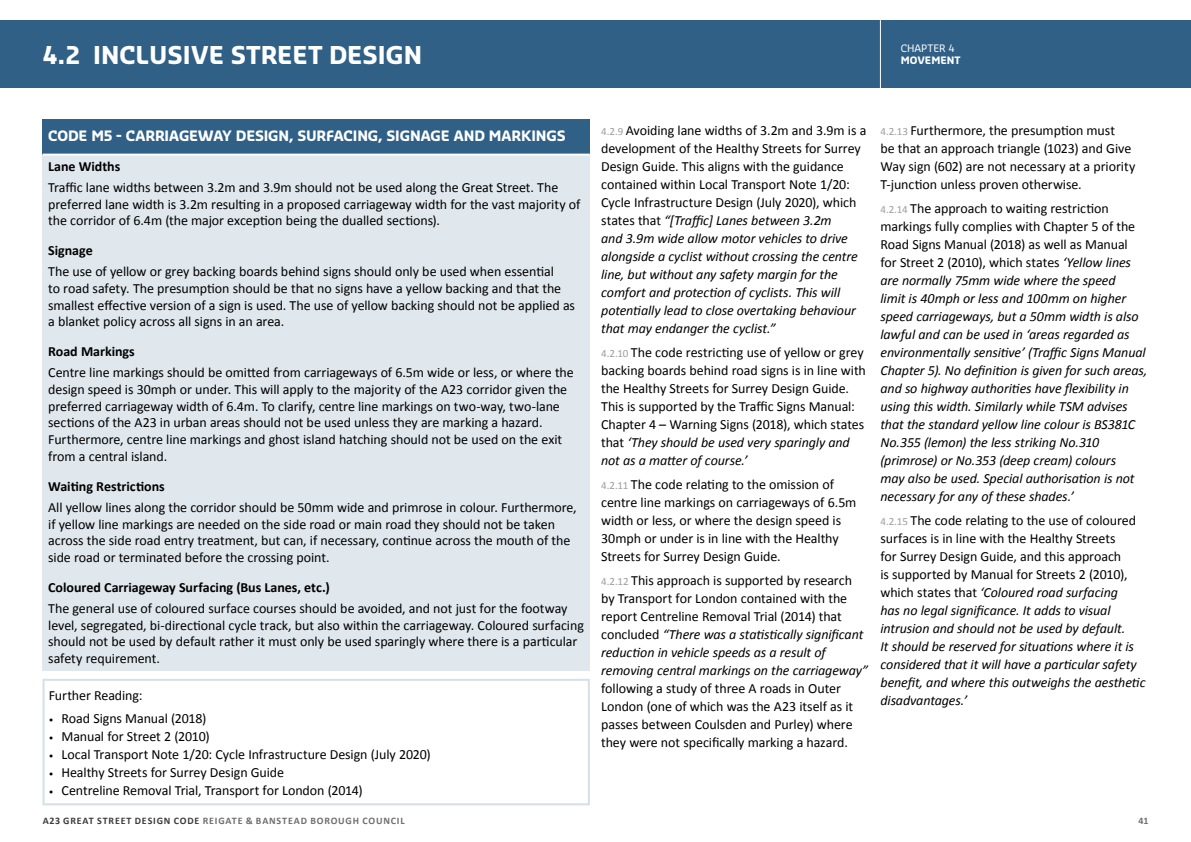
<style>
.page{position:relative;width:1191px;height:842px;background:#fff}
.page>*{position:absolute;margin:0;border:0;box-sizing:border-box;transform-origin:0 0}
.t1{font:700 24px "Sansa Pro";color:#fff}
.t2{font:14px/18px "Calibri";letter-spacing:-.005em;color:#000}
.t3{font:italic 14px/18px "Calibri";letter-spacing:-.005em;color:#000}
.t4{font:700 14px "Calibri";color:#000}
.t5{font:700 14px "Sansa Pro";letter-spacing:-.015em;color:#fff}
.t6{font:700 10px "Calibri";letter-spacing:.08em;color:#706f6f}
.t7{font:10px "Sansa Pro";color:#fff}
.t8{font:700 10px "Sansa Pro";color:#fff}
.s1{font-family:"DIN";font-size:9px}
.s2{color:#3c3c3b}
.s3{font-style:normal;font-size:11px;color:#9d9d9c}
.s4{font-style:normal}
.s5{font-size:11px;color:#9d9d9c}
.s6{font-style:italic}
</style>
<div class="page">
<div style="left:0;top:20px;width:1191px;height:68px;background:#306086"></div>
<hr style="left:880px;top:20px;width:1px;height:68px;background:#fff">
<div style="left:43px;top:119px;width:547px;height:36px;background:#306086"></div>
<div style="left:43px;top:155px;width:547px;height:515px;background:#e0e7ed"></div>
<hr style="left:43px;top:154px;width:547px;height:2px;background:#fff">
<div style="left:43px;top:679px;width:547px;height:126px;border:2px solid #d6dfe7"></div>
<h1 class="t1" style="left:43px;top:39px;width:381px">4.2 INCLUSIVE STREET DESIGN</h1>
<p class="t7" style="left:900px;top:42px;width:55px">CHAPTER 4</p>
<p class="t8" style="left:900px;top:54px;width:61px">MOVEMENT</p>
<p class="t5" style="left:48px;top:126px;width:519px">CODE M5 - CARRIAGEWAY DESIGN, SURFACING, SIGNAGE AND MARKINGS</p>
<p class="t4" style="left:48px;top:157px;width:74px">Lane Widths</p>
<p class="t2" style="left:48px;top:178px;width:533px;line-height:16.8px">Traffic lane widths between 3.2m and 3.9m should not be used along the Great Street. The preferred lane width is 3.2m resulting in a proposed carriageway width for the vast majority of the corridor of 6.4m (the major exception being the dualled sections).</p>
<p class="t4" style="left:48px;top:242px;width:46px">Signage</p>
<p class="t2" style="left:48px;top:262px;width:528px;line-height:16.8px">The use of yellow or grey backing boards behind signs should only be used when essential<br>to road safety. The presumption should be that no signs have a yellow backing and that the smallest effective version of a sign is used. The use of yellow backing should not be applied as a blanket policy across all signs in an area.</p>
<p class="t4" style="left:48px;top:343px;width:88px">Road Markings</p>
<p class="t2" style="left:48px;top:363px;width:527px;line-height:16.8px">Centre line markings should be omitted from carriageways of 6.5m wide or less, or where the design speed is 30mph or under. This will apply to the majority of the A23 corridor given the preferred carriageway width of 6.4m. To clarify, centre line markings on two-way, two-lane sections of the A23 in urban areas should not be used unless they are marking a hazard.<br>Furthermore, centre line markings and ghost island hatching should not be used on the exit from a central island.</p>
<p class="t4" style="left:48px;top:477px;width:118px">Waiting Restrictions</p>
<p class="t2" style="left:48px;top:498px;width:530px;line-height:16.8px">All yellow lines along the corridor should be 50mm wide and primrose in colour. Furthermore, if yellow line markings are needed on the side road or main road they should not be taken across the side road entry treatment, but can, if necessary, continue across the mouth of the side road or terminated before the crossing point.</p>
<p class="t4" style="left:48px;top:578px;width:283px">Coloured Carriageway Surfacing (Bus Lanes, etc.)</p>
<p class="t2" style="left:48px;top:599px;width:537px;line-height:16.8px">The general use of coloured surface courses should be avoided, and not just for the footway level, segregated, bi-directional cycle track, but also within the carriageway. Coloured surfacing should not be used by default rather it must only be used sparingly where there is a particular safety requirement.</p>
<p class="t2" style="left:49px;top:685px;width:95px">Further Reading:</p>
<p class="t2" style="left:49px;top:708px;width:159px"><span class="s1">•</span> Road Signs Manual (2018)</p>
<p class="t2" style="left:49px;top:726px;width:162px"><span class="s1">•</span> Manual for Street 2 (2010)</p>
<p class="t2" style="left:49px;top:744px;width:383px"><span class="s1">•</span> Local Transport Note 1/20: Cycle Infrastructure Design (July 2020)</p>
<p class="t2" style="left:49px;top:762px;width:237px"><span class="s1">•</span> Healthy Streets for Surrey Design Guide</p>
<p class="t2" style="left:49px;top:780px;width:315px"><span class="s1">•</span> Centreline Removal Trial, Transport for London (2014)</p>
<p class="t6" style="left:43px;top:814px;width:363px"><span class="s2">A23 GREAT STREET DESIGN CODE</span> REIGATE &amp; BANSTEAD BOROUGH COUNCIL</p>
<p class="t3" style="left:601px;top:120px;width:267px"><span class="s3">4.2.9</span> <span class="s4">Avoiding lane widths of 3.2m and 3.9m is a development of the Healthy Streets for Surrey Design Guide. This aligns with the guidance contained within Local Transport Note 1/20:<br>Cycle Infrastructure Design (July 2020), which states that</span> “[Traffic] Lanes between 3.2m<br>and 3.9m wide allow motor vehicles to drive alongside a cyclist without crossing the centre line, but without any safety margin for the comfort and protection of cyclists. This will potentially lead to close overtaking behaviour that may endanger the cyclist.”</p>
<p class="t2" style="left:601px;top:342px;width:266px"><span class="s5">4.2.10</span> The code restricting use of yellow or grey backing boards behind road signs is in line with the Healthy Streets for Surrey Design Guide.<br>This is supported by the Traffic Signs Manual:<br>Chapter 4 – Warning Signs (2018), which states that <span class="s6">‘They should be used very sparingly and not as a matter of course.’</span></p>
<p class="t2" style="left:601px;top:474px;width:257px"><span class="s5">4.2.11</span> The code relating to the omission of centre line markings on carriageways of 6.5m width or less, or where the design speed is 30mph or under is in line with the Healthy Streets for Surrey Design Guide.</p>
<p class="t2" style="left:601px;top:570px;width:268px"><span class="s5">4.2.12</span> This approach is supported by research by Transport for London contained with the report Centreline Removal Trial (2014) that concluded <span class="s6">“There was a statistically significant reduction in vehicle speeds as a result of removing central markings on the carriageway”</span></p>
<p class="t2" style="left:601px;top:678px;width:254px">following a study of three A roads in Outer London (one of which was the A23 itself as it passes between Coulsden and Purley) where they were not specifically marking a hazard.</p>
<p class="t2" style="left:880px;top:120px;width:256px"><span class="s5">4.2.13</span> Furthermore, the presumption must<br>be that an approach triangle (1023) and Give Way sign (602) are not necessary at a priority T-junction unless proven otherwise.</p>
<p class="t3" style="left:880px;top:198px;width:268px"><span class="s3">4.2.14</span> <span class="s4">The approach to waiting restriction markings fully complies with Chapter 5 of the Road Signs Manual (2018) as well as Manual for Street 2 (2010), which states</span> ‘Yellow lines are normally 75mm wide where the speed<br>limit is 40mph or less and 100mm on higher speed carriageways, but a 50mm width is also lawful and can be used in ‘areas regarded as environmentally sensitive’ (Traffic Signs Manual Chapter 5). No definition is given for such areas, and so highway authorities have flexibility in using this width. Similarly while TSM advises that the standard yellow line colour is BS381C No.355 (lemon) the less striking No.310 (primrose) or No.353 (deep cream) colours<br>may also be used. Special authorisation is not necessary for any of these shades.’</p>
<p class="t3" style="left:880px;top:510px;width:266px"><span class="s3">4.2.15</span> <span class="s4">The code relating to the use of coloured surfaces is in line with the Healthy Streets<br>for Surrey Design Guide, and this approach<br>is supported by Manual for Streets 2 (2010), which states that</span> ‘Coloured road surfacing<br>has no legal significance. It adds to visual intrusion and should not be used by default.<br>It should be reserved for situations where it is considered that it will have a particular safety benefit, and where this outweighs the aesthetic disadvantages.’</p>
<p class="t6" style="left:1138px;top:814px;width:11px">41</p>
</div>
